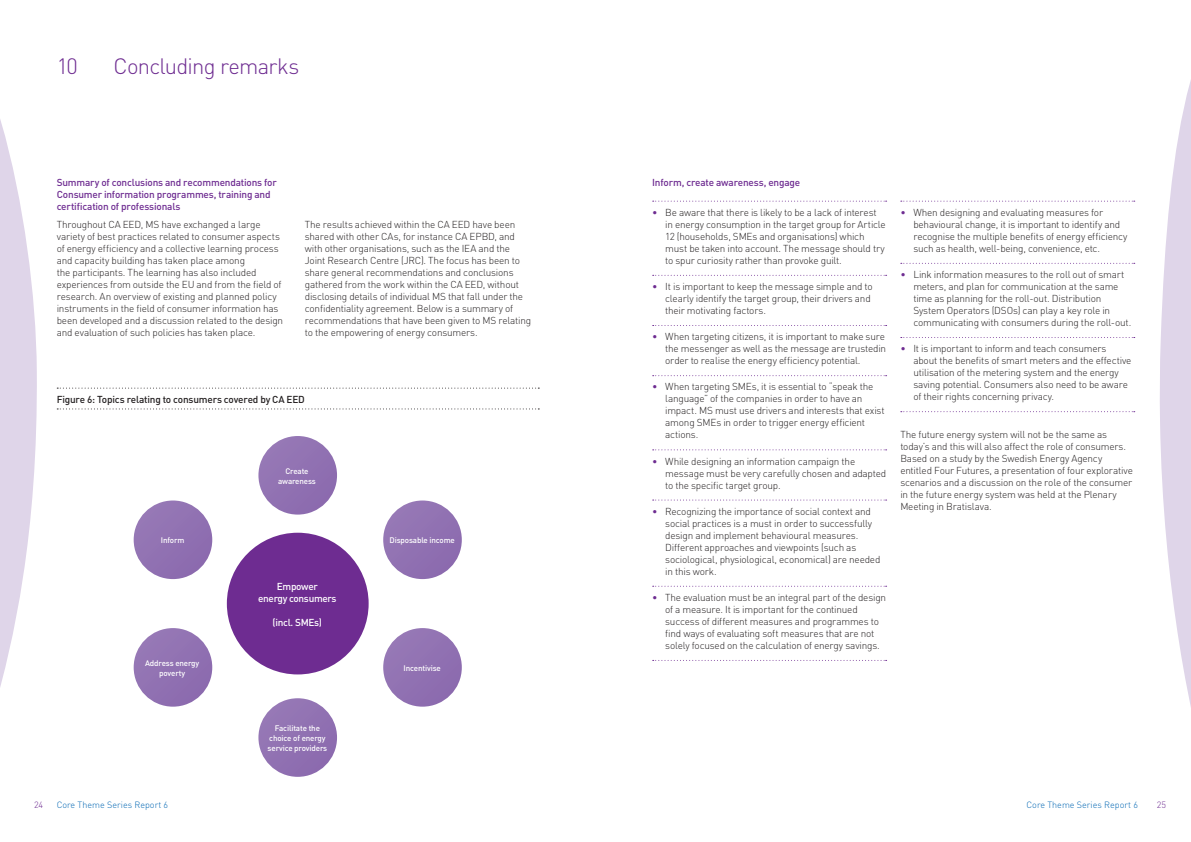
<style>
.page{position:relative;width:1191px;height:842px;background:#fff}
.page>*{position:absolute;margin:0;border:0;box-sizing:border-box;transform-origin:0 0}
.Section_Header{font:300 22px "DIN";letter-spacing:-.035em;color:#6e2c91}
.bullits{font:300 10px/12px "DIN";letter-spacing:-.02em;color:#231f20}
.Body_text{font:300 10px/12px "DIN";letter-spacing:-.02em;color:#231f20}
.sub_sub_header{font:500 10px/12px "DIN";letter-spacing:-.02em;color:#6e2c91}
.t1{font:500 10px "DIN";letter-spacing:-.02em;color:#231f20}
.t2{font:500 10px/12px "DIN";letter-spacing:-.03em;color:#fff;text-align:center}
.t3{font:300 9px "DIN";color:#0166b3}
.t4{font:300 9px "DIN";color:#6e2c91}
.t5{font:500 8px/10px "DIN";letter-spacing:-.015em;color:#fff;text-align:center}
.s1{color:#6e2c91}
</style>
<div class="page">
<svg style="left:1160px;top:80px;width:31px;height:627px"></svg>
<svg style="left:0;top:119px;width:37px;height:568px"></svg>
<svg style="left:57px;top:388px;width:482px;height:1px"></svg>
<svg style="left:57px;top:408px;width:482px;height:1px"></svg>
<div style="left:227px;top:533px;width:142px;height:141px;background:#6e2c91;border-radius:50%"></div>
<div style="left:258px;top:436px;width:79px;height:79px;background:#9171b2;border-radius:39px"></div>
<div style="left:258px;top:698px;width:79px;height:79px;background:#9171b2;border-radius:39px"></div>
<div style="left:383px;top:500px;width:79px;height:79px;background:#9171b2;border-radius:39px"></div>
<div style="left:383px;top:628px;width:79px;height:79px;background:#9171b2;border-radius:39px"></div>
<div style="left:134px;top:500px;width:78px;height:79px;background:#9171b2;border-radius:39px"></div>
<div style="left:134px;top:628px;width:78px;height:79px;background:#9171b2;border-radius:39px"></div>
<svg style="left:652px;top:201px;width:234px;height:1px"></svg>
<svg style="left:652px;top:275px;width:234px;height:1px"></svg>
<svg style="left:652px;top:325px;width:234px;height:1px"></svg>
<svg style="left:652px;top:375px;width:234px;height:1px"></svg>
<svg style="left:652px;top:449px;width:234px;height:1px"></svg>
<svg style="left:652px;top:499px;width:234px;height:1px"></svg>
<svg style="left:652px;top:586px;width:234px;height:1px"></svg>
<svg style="left:652px;top:660px;width:234px;height:1px"></svg>
<svg style="left:900px;top:201px;width:234px;height:1px"></svg>
<svg style="left:900px;top:263px;width:234px;height:1px"></svg>
<svg style="left:900px;top:337px;width:234px;height:1px"></svg>
<svg style="left:900px;top:411px;width:234px;height:1px"></svg>
<p class="Section_Header" style="left:57px;top:53px;width:23px">10</p>
<p class="Section_Header" style="left:113px;top:53px;width:187px">Concluding remarks</p>
<p class="sub_sub_header" style="left:57px;top:176px;width:222px">Summary of conclusions and recommendations for<br>Consumer information programmes, training and certification of professionals</p>
<p class="Body_text" style="left:57px;top:218px;width:228px">Throughout CA EED, MS have exchanged a large variety of best practices related to consumer aspects of energy efficiency and a collective learning process and capacity building has taken place among<br>the participants. The learning has also included experiences from outside the EU and from the field of research. An overview of existing and planned policy instruments in the field of consumer information has been developed and a discussion related to the design and evaluation of such policies has taken place.</p>
<p class="Body_text" style="left:305px;top:218px;width:228px">The results achieved within the CA EED have been shared with other CAs, for instance CA EPBD, and with other organisations, such as the IEA and the Joint Research Centre (JRC). The focus has been to share general recommendations and conclusions gathered from the work within the CA EED, without disclosing details of individual MS that fall under the confidentiality agreement. Below is a summary of recommendations that have been given to MS relating to the empowering of energy consumers.</p>
<p class="t1" style="left:57px;top:393px;width:250px">Figure 6: Topics relating to consumers covered by CA EED</p>
<p class="t5" style="left:161px;top:535px;width:25px">Inform</p>
<p class="t5" style="left:145px;top:657px;width:56px">Address energy poverty</p>
<p class="t5" style="left:278px;top:465px;width:39px">Create awareness</p>
<p class="t2" style="left:258px;top:580px;width:80px">Empower<br>energy consumers</p>
<p class="t2" style="left:272px;top:616px;width:51px">(incl. SMEs)</p>
<p class="t5" style="left:268px;top:723px;width:61px">Facilitate the choice of energy service providers</p>
<p class="t5" style="left:389px;top:535px;width:67px">Disposable income</p>
<p class="t5" style="left:403px;top:662px;width:39px">Incentivise</p>
<p class="sub_sub_header" style="left:652px;top:176px;width:150px">Inform, create awareness, engage</p>
<p class="bullits" style="left:665px;top:206px;width:222px;text-indent:-13px"><span class="s1">•</span> Be aware that there is likely to be a lack of interest in energy consumption in the target group for Article 12 (households, SMEs and organisations) which must be taken into account. The message should try to spur curiosity rather than provoke guilt.</p>
<p class="bullits" style="left:665px;top:280px;width:209px;text-indent:-13px"><span class="s1">•</span> It is important to keep the message simple and to clearly identify the target group, their drivers and their motivating factors.</p>
<p class="bullits" style="left:665px;top:330px;width:222px;text-align:justify;text-indent:-13px"><span class="s1">•</span> When targeting citizens, it is important to make sure the messenger as well as the message are trustedin order to realise the energy efficiency potential.</p>
<p class="bullits" style="left:665px;top:381px;width:221px;text-indent:-13px"><span class="s1">•</span> When targeting SMEs, it is essential to “speak the language” of the companies in order to have an impact. MS must use drivers and interests that exist among SMEs in order to trigger energy efficient actions.</p>
<p class="bullits" style="left:665px;top:455px;width:222px;text-indent:-13px"><span class="s1">•</span> While designing an information campaign the message must be very carefully chosen and adapted to the specific target group.</p>
<p class="bullits" style="left:665px;top:505px;width:217px;text-indent:-13px"><span class="s1">•</span> Recognizing the importance of social context and social practices is a must in order to successfully design and implement behavioural measures.<br>Different approaches and viewpoints (such as sociological, physiological, economical) are needed in this work.</p>
<p class="bullits" style="left:665px;top:591px;width:222px;text-indent:-13px"><span class="s1">•</span> The evaluation must be an integral part of the design of a measure. It is important for the continued success of different measures and programmes to find ways of evaluating soft measures that are not solely focused on the calculation of energy savings.</p>
<p class="bullits" style="left:913px;top:206px;width:216px;text-indent:-13px"><span class="s1">•</span> When designing and evaluating measures for behavioural change, it is important to identify and recognise the multiple benefits of energy efficiency such as health, well-being, convenience, etc.</p>
<p class="bullits" style="left:913px;top:268px;width:219px;text-indent:-13px"><span class="s1">•</span> Link information measures to the roll out of smart meters, and plan for communication at the same time as planning for the roll-out. Distribution System Operators (DSOs) can play a key role in communicating with consumers during the roll-out.</p>
<p class="bullits" style="left:913px;top:342px;width:220px;text-indent:-13px"><span class="s1">•</span> It is important to inform and teach consumers about the benefits of smart meters and the effective utilisation of the metering system and the energy saving potential. Consumers also need to be aware of their rights concerning privacy.</p>
<p class="Body_text" style="left:900px;top:429px;width:234px">The future energy system will not be the same as today’s and this will also affect the role of consumers.<br>Based on a study by the Swedish Energy Agency entitled Four Futures, a presentation of four explorative scenarios and a discussion on the role of the consumer in the future energy system was held at the Plenary Meeting in Bratislava.</p>
<p class="t4" style="left:34px;top:799px;width:11px">24</p>
<p class="t3" style="left:57px;top:799px;width:113px">Core Theme Series Report 6</p>
<p class="t3" style="left:1026px;top:799px;width:113px">Core Theme Series Report 6</p>
<p class="t4" style="left:1157px;top:799px;width:11px">25</p>
</div>
